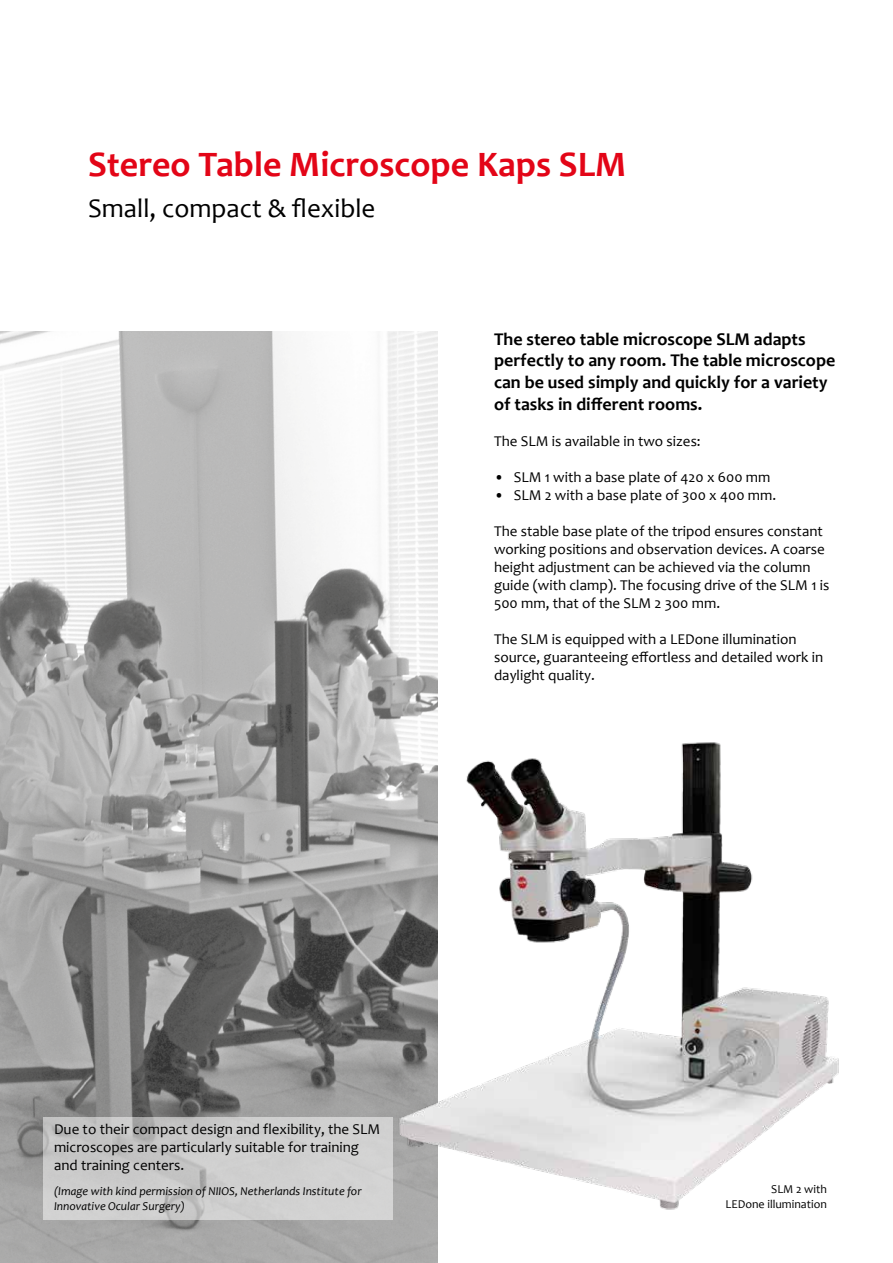
<style>
.page{position:relative;width:893px;height:1263px;background:#fff}
.page>*{position:absolute;margin:0;border:0;box-sizing:border-box;transform-origin:0 0}
.t1{font:700 36px "Candara";color:#e30517}
.t2{font:27px "Candara";color:#000}
.t3{font:700 18px/21.6px "Candara";color:#000}
.t4{font:15px/18px "Candara";color:#000}
.t5{font:italic 12px/14.4px "Candara";color:#000}
.t6{font:12px/14.4px "Candara";color:#000;text-align:right}
</style>
<div class="page">
<img style="left:0;top:332px;width:438px;height:931px">
<svg style="left:43px;top:1117px;width:350px;height:103px;background:#cacaca"></svg>
<img style="left:349px;top:713px;width:490px;height:503px">
<h1 class="t1" style="left:88px;top:142px;width:540px">Stereo Table Microscope Kaps SLM</h1>
<h2 class="t2" style="left:88px;top:191px;width:289px">Small, compact &amp; flexible</h2>
<p class="t3" style="left:494px;top:328px;width:343px">The stereo table microscope SLM adapts perfectly to any room. The table microscope can be used simply and quickly for a variety of tasks in different rooms.</p>
<p class="t4" style="left:494px;top:431px;width:208px">The SLM is available in two sizes:</p>
<p class="t4" style="left:494px;top:467px;width:278px">• SLM 1 with a base plate of 420 x 600 mm</p>
<p class="t4" style="left:494px;top:485px;width:284px">• SLM 2 with a base plate of 300 x 400 mm.</p>
<p class="t4" style="left:494px;top:521px;width:337px">The stable base plate of the tripod ensures constant working positions and observation devices. A coarse height adjustment can be achieved via the column guide (with clamp). The focusing drive of the SLM 1 is 500 mm, that of the SLM 2 300 mm.</p>
<p class="t4" style="left:494px;top:629px;width:331px">The SLM is equipped with a LEDone illumination source, guaranteeing effortless and detailed work in daylight quality.</p>
<p class="t4" style="left:54px;top:1120px;width:328px">Due to their compact design and flexibility, the SLM microscopes are particularly suitable for training and training centers.</p>
<p class="t5" style="left:54px;top:1184px;width:309px">(Image with kind permission of NIIOS, Netherlands Institute for<br>Innovative Ocular Surgery)</p>
<p class="t6" style="left:726px;top:1182px;width:103px">SLM 2 with<br>LEDone illumination</p>
</div>
